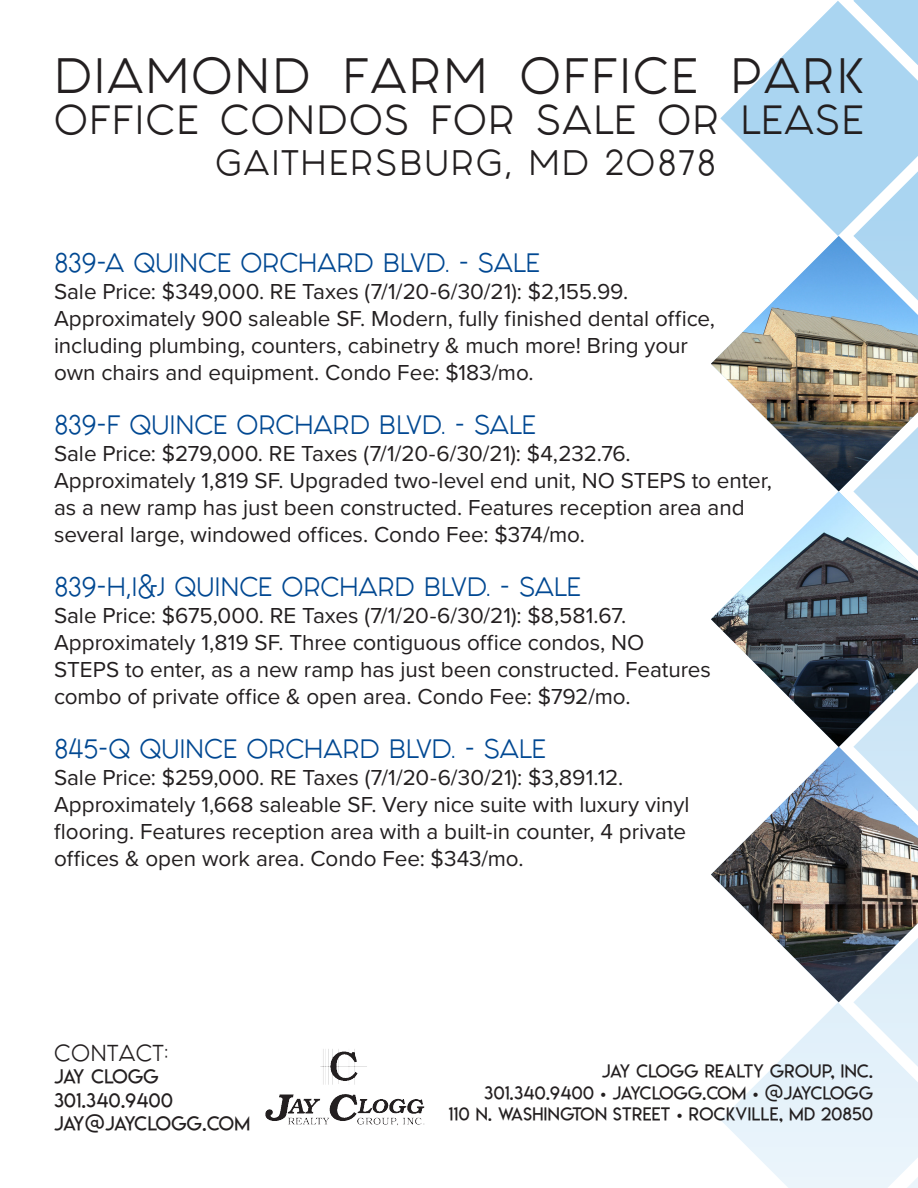
<style>
.page{position:relative;width:918px;height:1188px;background:#fff}
.page>*{position:absolute;margin:0;border:0;box-sizing:border-box;transform-origin:0 0}
.t1{font:42px "Fashion Fetish";letter-spacing:.05em;color:#231f20}
.t2{font:34.5px "Fashion Fetish";letter-spacing:.04em;color:#231f20}
.t3{font:30px "Fashion Fetish";letter-spacing:.07em;color:#231f20}
.Description{font:22.5px/27px "Proxima Nova";color:#231f20}
.Description-2{font:22.5px "Fashion Fetish";letter-spacing:-.01em;color:#014892}
.t4{font:19.5px "Lemon Milklight";letter-spacing:-.025em;color:#231f20}
.t5{font:19.5px "Lemon Milklight";letter-spacing:.025em;color:#231f20}
.t6{font:19.5px "Fashion Fetish";letter-spacing:.025em;color:#231f20}
.t7{font:19.5px "Lemon Milklight";color:#231f20}
.t8{font:18px "Lemon Milklight";letter-spacing:.025em;color:#231f20}
.s1{font-family:"Gravity"}
</style>
<div class="page">
<svg style="left:721px;top:1002px;width:197px;height:186px"></svg>
<svg style="left:720px;top:1px;width:133px;height:235px;fill:#aad5f1"></svg>
<svg style="left:853px;top:0;width:65px;height:236px;background:#b5daf2"></svg>
<img style="left:711px;top:236px;width:207px;height:256px">
<svg style="left:711px;top:492px;width:207px;height:255px"></svg>
<img style="left:711px;top:747px;width:207px;height:255px">
<img style="left:265px;top:1049px;width:160px;height:77px">
<p class="t1" style="left:54px;top:42px;width:811px">DIAMOND FARM OFFICE PARK</p>
<p class="t2" style="left:54px;top:93px;width:812px">OFFICE CONDOS FOR SALE OR LEASE</p>
<p class="t3" style="left:215px;top:139px;width:502px">GAITHERSBURG, MD 2O878</p>
<p class="Description-2" style="left:54px;top:245px;width:488px">839-A QUINCE ORCHARD BLVD. - SALE</p>
<p class="Description" style="left:54px;top:277px;width:576px">Sale Price: $349,000. RE Taxes (7/1/20-6/30/21): $2,155.99.</p>
<p class="Description" style="left:54px;top:304px;width:663px">Approximately 900 saleable SF. Modern, fully finished dental office, including plumbing, counters, cabinetry &amp; much more! Bring your own chairs and equipment. Condo Fee: $183/mo.</p>
<p class="Description-2" style="left:54px;top:407px;width:484px">839-F QUINCE ORCHARD BLVD. - SALE</p>
<p class="Description" style="left:54px;top:439px;width:578px">Sale Price: $279,000. RE Taxes (7/1/20-6/30/21): $4,232.76.</p>
<p class="Description" style="left:54px;top:466px;width:720px">Approximately 1,819 SF. Upgraded two-level end unit, NO STEPS to enter, as a new ramp has just been constructed. Features reception area and several large, windowed offices. Condo Fee: $374/mo.</p>
<p class="Description-2" style="left:54px;top:569px;width:529px">839-H,I&amp;J QUINCE ORCHARD BLVD. - SALE</p>
<p class="Description" style="left:54px;top:601px;width:574px">Sale Price: $675,000. RE Taxes (7/1/20-6/30/21): $8,581.67.</p>
<p class="Description" style="left:54px;top:628px;width:658px">Approximately 1,819 SF. Three contiguous office condos, NO<br>STEPS to enter, as a new ramp has just been constructed. Features combo of private office &amp; open area. Condo Fee: $792/mo.</p>
<p class="Description-2" style="left:54px;top:731px;width:494px">845-Q QUINCE ORCHARD BLVD. - SALE</p>
<p class="Description" style="left:54px;top:763px;width:571px">Sale Price: $259,000. RE Taxes (7/1/20-6/30/21): $3,891.12.</p>
<p class="Description" style="left:54px;top:790px;width:637px">Approximately 1,668 saleable SF. Very nice suite with luxury vinyl flooring. Features reception area with a built-in counter, 4 private offices &amp; open work area. Condo Fee: $343/mo.</p>
<p class="t6" style="left:54px;top:1037px;width:116px">CONTACT:</p>
<p class="t7" style="left:54px;top:1065px;width:106px">JAY CLOGG</p>
<p class="t5" style="left:54px;top:1088px;width:120px">301.340.9400</p>
<p class="t4" style="left:54px;top:1111px;width:198px">JAY@JAYCLOGG.COM</p>
<p class="t8" style="left:602px;top:1060px;width:273px">JAY CLOGG REALTY GROUP, INC.</p>
<p class="t8" style="left:484px;top:1082px;width:390px">301.340.9400 <span class="s1">•</span> JAYCLOGG.COM <span class="s1">•</span> @JAYCLOGG</p>
<p class="t8" style="left:449px;top:1103px;width:426px">110 N. WASHINGTON STREET <span class="s1">•</span> ROCKVILLE, MD 20850</p>
</div>
